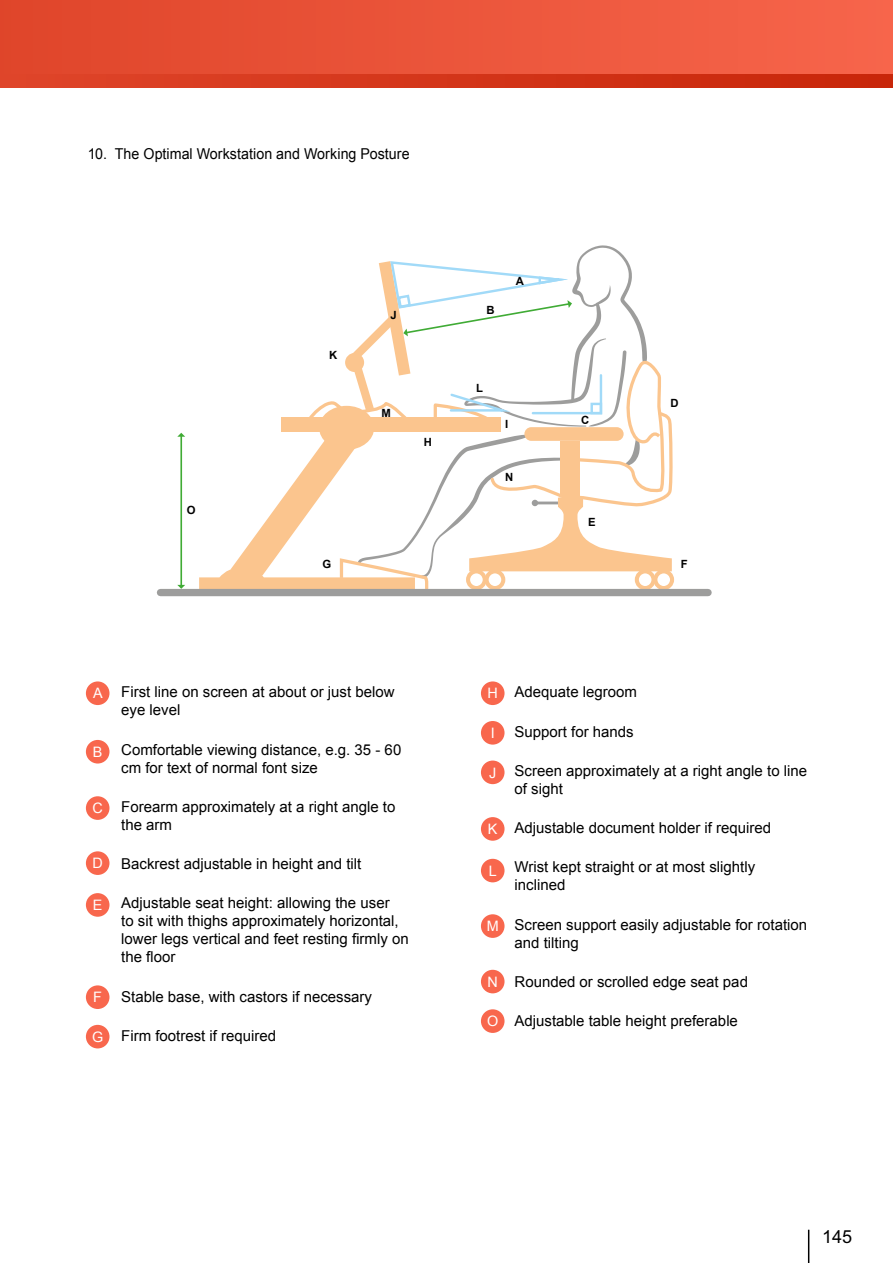
<style>
.page{position:relative;width:893px;height:1263px;background:#fff}
.page>*{position:absolute;margin:0;border:0;box-sizing:border-box;transform-origin:0 0}
.t1{font:700 18px "M Hei HK";color:#000}
.t2{font:15px/18px "Arial";color:#000}
.t3{font:15px "Arial";color:#000;scale:.95 1}
.t4{font:14.4px "Arial";color:#fff}
.t5{font:700 11.25px "Arial";color:#000}
</style>
<div class="page">
<div style="left:0;top:0;width:893px;height:87px;background:linear-gradient(to right,#df452a,#f7654b)"></div>
<svg style="left:0;top:74px;width:893px;height:13px;background:#d33519"></svg>
<div style="left:86px;top:681px;width:23px;height:24px;background:#f8674d;border-radius:50%"></div>
<div style="left:481px;top:681px;width:23px;height:24px;background:#f8674d;border-radius:50%"></div>
<div style="left:86px;top:740px;width:23px;height:23px;background:#f8674d;border-radius:50%"></div>
<div style="left:481px;top:721px;width:23px;height:24px;background:#f8674d;border-radius:50%"></div>
<div style="left:86px;top:796px;width:23px;height:24px;background:#f8674d;border-radius:50%"></div>
<div style="left:481px;top:760px;width:23px;height:24px;background:#f8674d;border-radius:50%"></div>
<div style="left:86px;top:851px;width:23px;height:24px;background:#f8674d;border-radius:50%"></div>
<div style="left:481px;top:817px;width:23px;height:24px;background:#f8674d;border-radius:50%"></div>
<div style="left:481px;top:859px;width:23px;height:23px;background:#f8674d;border-radius:50%"></div>
<div style="left:481px;top:914px;width:23px;height:24px;background:#f8674d;border-radius:50%"></div>
<div style="left:481px;top:970px;width:23px;height:23px;background:#f8674d;border-radius:50%"></div>
<div style="left:481px;top:1009px;width:23px;height:24px;background:#f8674d;border-radius:50%"></div>
<div style="left:86px;top:893px;width:23px;height:24px;background:#f8674d;border-radius:50%"></div>
<div style="left:86px;top:985px;width:23px;height:24px;background:#f8674d;border-radius:50%"></div>
<div style="left:86px;top:1025px;width:23px;height:23px;background:#f8674d;border-radius:50%"></div>
<hr style="left:180px;top:436px;width:2px;height:149px;background:#40ab35">
<svg style="left:177px;top:433px;width:8px;height:4px"></svg>
<svg style="left:177px;top:585px;width:8px;height:4px"></svg>
<svg style="left:199px;top:245px;width:476px;height:344px"></svg>
<div style="left:160px;top:589px;width:548px;height:7px;background:#9d9d9c"></div>
<hr style="left:808px;top:1230px;width:1px;height:33px;background:#000">
<p class="t3" style="left:88px;top:144px;width:340px">10. The Optimal Workstation and Working Posture</p>
<p class="t5" style="left:187px;top:502px;width:10px">O</p>
<p class="t5" style="left:329px;top:347px;width:10px">K</p>
<p class="t5" style="left:390px;top:308px;width:8px">J</p>
<p class="t5" style="left:381px;top:406px;width:11px">M</p>
<p class="t5" style="left:424px;top:434px;width:10px">H</p>
<p class="t5" style="left:487px;top:302px;width:10px">B</p>
<p class="t5" style="left:516px;top:274px;width:10px">A</p>
<p class="t5" style="left:476px;top:381px;width:8px">L</p>
<p class="t5" style="left:505px;top:417px;width:5px">I</p>
<p class="t5" style="left:505px;top:469px;width:10px">N</p>
<p class="t5" style="left:581px;top:412px;width:10px">C</p>
<p class="t5" style="left:588px;top:515px;width:9px">E</p>
<p class="t5" style="left:671px;top:395px;width:10px">D</p>
<p class="t5" style="left:323px;top:557px;width:10px">G</p>
<p class="t5" style="left:681px;top:557px;width:8px">F</p>
<p class="t2" style="left:121px;top:683px;width:275px">First line on screen at about or just below eye level</p>
<p class="t2" style="left:121px;top:740px;width:282px">Comfortable viewing distance, e.g. 35 - 60 cm for text of normal font size</p>
<p class="t2" style="left:121px;top:798px;width:276px">Forearm approximately at a right angle to the arm</p>
<p class="t2" style="left:121px;top:855px;width:242px">Backrest adjustable in height and tilt</p>
<p class="t2" style="left:121px;top:894px;width:289px">Adjustable seat height: allowing the user<br>to sit with thighs approximately horizontal, lower legs vertical and feet resting firmly on the floor</p>
<p class="t2" style="left:121px;top:987px;width:252px">Stable base, with castors if necessary</p>
<p class="t2" style="left:121px;top:1027px;width:157px">Firm footrest if required</p>
<p class="t4" style="left:93px;top:684px;width:11px">A</p>
<p class="t4" style="left:487px;top:684px;width:12px">H</p>
<p class="t4" style="left:491px;top:723px;width:5px">I</p>
<p class="t4" style="left:93px;top:742px;width:11px">B</p>
<p class="t4" style="left:489px;top:763px;width:9px">J</p>
<p class="t4" style="left:92px;top:799px;width:12px">C</p>
<p class="t4" style="left:488px;top:820px;width:11px">K</p>
<p class="t4" style="left:489px;top:861px;width:9px">L</p>
<p class="t4" style="left:92px;top:854px;width:12px">D</p>
<p class="t4" style="left:93px;top:896px;width:11px">E</p>
<p class="t4" style="left:487px;top:917px;width:13px">M</p>
<p class="t4" style="left:487px;top:972px;width:12px">N</p>
<p class="t4" style="left:487px;top:1012px;width:13px">O</p>
<p class="t4" style="left:93px;top:988px;width:10px">F</p>
<p class="t4" style="left:92px;top:1027px;width:13px">G</p>
<p class="t2" style="left:514px;top:683px;width:124px">Adequate legroom</p>
<p class="t2" style="left:514px;top:722px;width:121px">Support for hands</p>
<p class="t2" style="left:514px;top:762px;width:294px">Screen approximately at a right angle to line of sight</p>
<p class="t2" style="left:514px;top:819px;width:258px">Adjustable document holder if required</p>
<p class="t2" style="left:514px;top:858px;width:242px">Wrist kept straight or at most slightly inclined</p>
<p class="t2" style="left:514px;top:915px;width:294px">Screen support easily adjustable for rotation and tilting</p>
<p class="t2" style="left:514px;top:973px;width:235px">Rounded or scrolled edge seat pad</p>
<p class="t2" style="left:514px;top:1012px;width:225px">Adjustable table height preferable</p>
<p class="t1" style="left:822px;top:1223px;width:32px">145</p>
</div>
